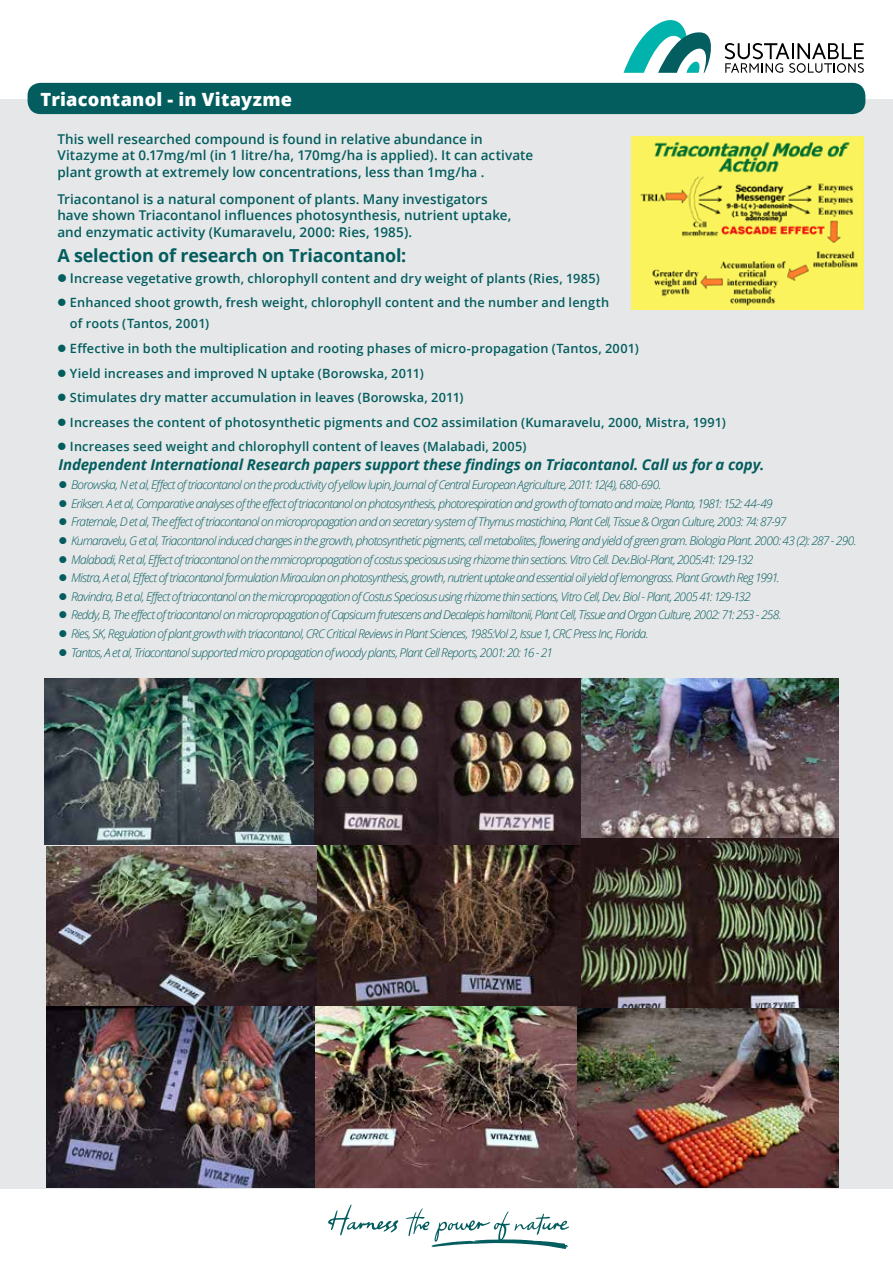
<style>
.page{position:relative;width:893px;height:1263px;background:#fff}
.page>*{position:absolute;margin:0;border:0;box-sizing:border-box;transform-origin:0 0}
.t1{font:800 18.15px "Open Sans";letter-spacing:.01em;color:#fff}
.t2{font:700 18px "Open Sans";letter-spacing:-.01em;color:#035d5f}
.t3{font:italic 700 15px "Open Sans";letter-spacing:-.01em;color:#035d5f}
.t4{font:600 13.5px/16.5px "Open Sans";letter-spacing:.005em;color:#035d5f}
.t5{font:600 12.75px/24.6px "Open Sans";letter-spacing:.01em;color:#035d5f}
.t6{font:italic 300 12px/18.6px "Open Sans";letter-spacing:-.06em;color:#035d5f}
.s1{font-size:13.5px}
</style>
<div class="page">
<div style="left:0;top:99px;width:893px;height:1089px;background:#e6e7e8"></div>
<svg style="left:725px;top:43px;width:139px;height:30px"></svg>
<svg style="left:624px;top:20px;width:87px;height:53px"></svg>
<img style="left:47px;top:1006px;width:531px;height:182px">
<svg style="left:328px;top:1204px;width:71px;height:31px"></svg>
<svg style="left:406px;top:1208px;width:163px;height:41px"></svg>
<div style="left:28px;top:83px;width:837px;height:31px;background:#035d5f;border-radius:13px"></div>
<img style="left:632px;top:137px;width:231px;height:173px">
<img style="left:578px;top:679px;width:261px;height:329px">
<img style="left:47px;top:846px;width:270px;height:159px">
<img style="left:317px;top:846px;width:264px;height:159px">
<img style="left:578px;top:1008px;width:261px;height:180px">
<img style="left:45px;top:679px;width:535px;height:165px">
<h1 class="t1" style="left:40px;top:85px;width:253px">Triacontanol - in Vitayzme</h1>
<p class="t4" style="left:57px;top:130px;width:478px">This well researched compound is found in relative abundance in<br>Vitazyme at 0.17mg/ml (in 1 litre/ha, 170mg/ha is applied). It can activate plant growth at extremely low concentrations, less than 1mg/ha .</p>
<p class="t4" style="left:57px;top:190px;width:456px">Triacontanol is a natural component of plants. Many investigators have shown Triacontanol influences photosynthesis, nutrient uptake, and enzymatic activity (Kumaravelu, 2000: Ries, 1985).</p>
<h2 class="t2" style="left:57px;top:243px;width:351px">A selection of research on Triacontanol:</h2>
<p class="t5" style="left:70px;top:266px;width:541px"><span class="s1">I</span>ncrease vegetative growth, chlorophyll content and dry weight of plants (Ries, 1985)<br>Enhanced shoot growth, fresh weight, chlorophyll content and the number and length</p>
<p class="t5" style="left:70px;top:311px;width:657px">of roots (Tantos, 2001)<br>Effective in both the multiplication and rooting phases of micro-propagation (Tantos, 2001)<br>Yield increases and improved N uptake (Borowska, 2011)<br>Stimulates dry matter accumulation in leaves (Borowska, 2011)<br>Increases the content of photosynthetic pigments and CO2 assimilation (Kumaravelu, 2000, Mistra, 1991)<br>Increases seed weight and chlorophyll content of leaves (Malabadi, 2005)</p>
<p class="t3" style="left:58px;top:454px;width:708px">Independent International Research papers support these findings on Triacontanol. Call us for a copy.</p>
<p class="t6" style="left:71px;top:475px;width:787px">Borowska, N et al, Effect of triacontanol on the productivity of yellow lupin, Journal of Central European Agriculture, 2011: 12(4), 680-690.<br>Eriksen. A et al, Comparative analyses of the effect of triacontanol on photosynthesis, photorespiration and growth of tomato and maize, Planta, 1981: 152: 44-49<br>Fraternale, D et al, The effect of triacontanol on micropropagation and on secretary system of Thymus mastichina, Plant Cell, Tissue &amp; Organ Culture, 2003: 74: 87-97<br>Kumaravelu, G et al, Triacontanol induced changes in the growth, photosynthetic pigments, cell metabolites, flowering and yield of green gram. Biologia Plant. 2000: 43 (2): 287 - 290.<br>Malabadi, R et al, Effect of triacontanol on the mmicropropagation of costus speciosus using rhizome thin sections. Vitro Cell. Dev.Biol-Plant, 2005:41: 129-132<br>Mistra, A et al, Effect of triacontanol formulation Miraculan on photosynthesis, growth, nutrient uptake and essential oil yield of lemongrass. Plant Growth Reg 1991.<br>Ravindra, B et al, Effect of triacontanol on the micropropagation of Costus Speciosus using rhizome thin sections, Vitro Cell, Dev. Biol - Plant, 2005 41: 129-132<br>Reddy, B, The effect of triacontanol on micropropagation of Capsicum frutescens and Decalepis hamiltonii, Plant Cell, Tissue and Organ Culture, 2002: 71: 253 - 258.<br>Ries, SK, Regulation of plant growth with triacontanol, CRC Critical Reviews in Plant Sciences, 1985:Vol 2, Issue 1, CRC Press Inc, Florida.<br>Tantos, A et al, Triacontanol supported micro propagation of woody plants, Plant Cell Reports, 2001: 20: 16 - 21</p>
</div>
